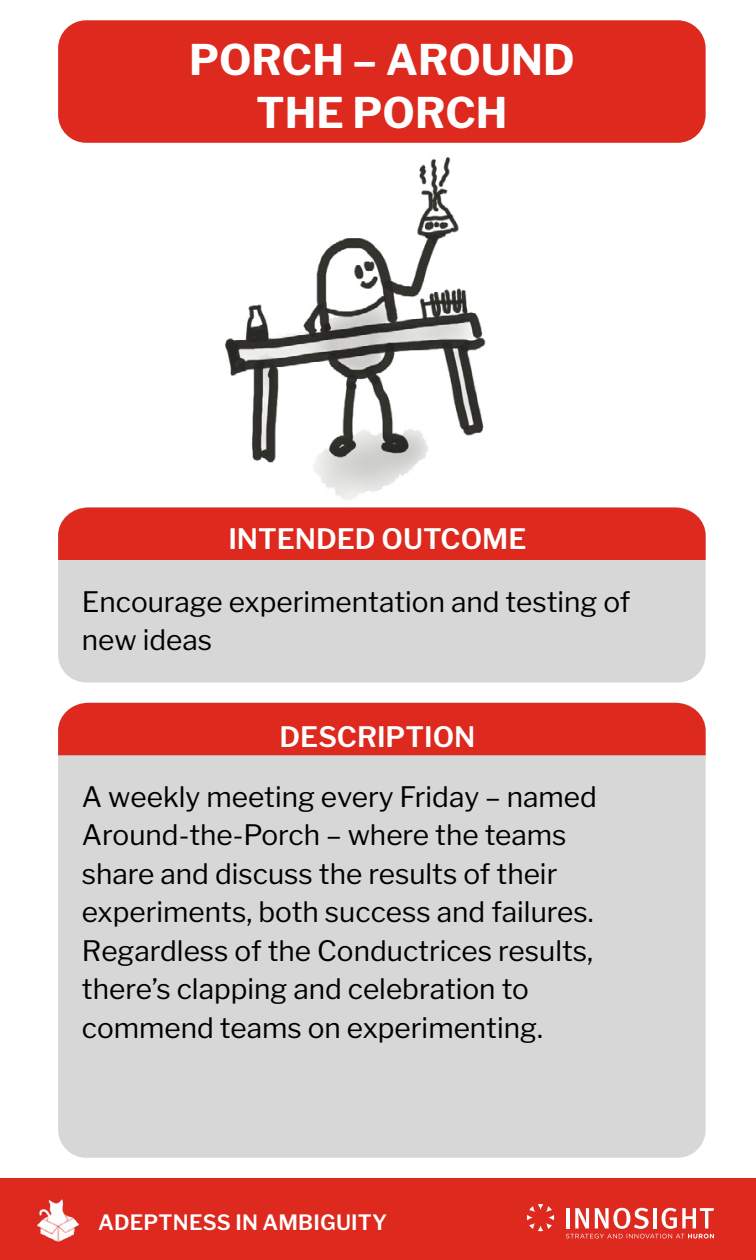
<style>
.page{position:relative;width:756px;height:1260px;background:#fff}
.page>*{position:absolute;margin:0;border:0;box-sizing:border-box;transform-origin:0 0}
.t1{font:700 42px/52.5px "Libre Franklin";color:#fff;text-align:center}
.t2{font:28px/38.5px "Libre Franklin";color:#000}
.t3{font:600 28px "Libre Franklin";color:#fff}
.t4{font:600 21px "Libre Franklin";letter-spacing:.01em;color:#fff}
</style>
<div class="page">
<div style="left:0;top:1179px;width:756px;height:81px;background:#dd291e"></div>
<img style="left:36px;top:1199px;width:44px;height:43px">
<svg style="left:527px;top:1204px;width:27px;height:27px"></svg>
<svg style="left:566px;top:1208px;width:148px;height:30px"></svg>
<div style="left:58px;top:20px;width:648px;height:123px;background:#dd291e;border-radius:28px"></div>
<div style="left:58px;top:703px;width:648px;height:455px;background:#d7d7d7;border-radius:28px"></div>
<div style="left:58px;top:703px;width:648px;height:52px;background:#dd291e"></div>
<div style="left:58px;top:508px;width:648px;height:174px;background:#d7d7d7;border-radius:28px"></div>
<div style="left:58px;top:508px;width:648px;height:52px;background:#dd291e"></div>
<img style="left:152px;top:157px;width:436px;height:351px">
<h1 class="t1" style="left:189px;top:34px;width:387px">PORCH – AROUND<br>THE PORCH</h1>
<p class="t3" style="left:228px;top:522px;width:300px">INTENDED OUTCOME</p>
<p class="t2" style="left:82px;top:582px;width:550px">Encourage experimentation and testing of new ideas</p>
<p class="t3" style="left:280px;top:720px;width:197px">DESCRIPTION</p>
<p class="t2" style="left:82px;top:777px;width:517px">A weekly meeting every Friday – named Around-the-Porch – where the teams share and discuss the results of their experiments, both success and failures.<br>Regardless of the Conductrices results, there’s clapping and celebration to commend teams on experimenting.</p>
<p class="t4" style="left:98px;top:1209px;width:291px">ADEPTNESS IN AMBIGUITY</p>
</div>
